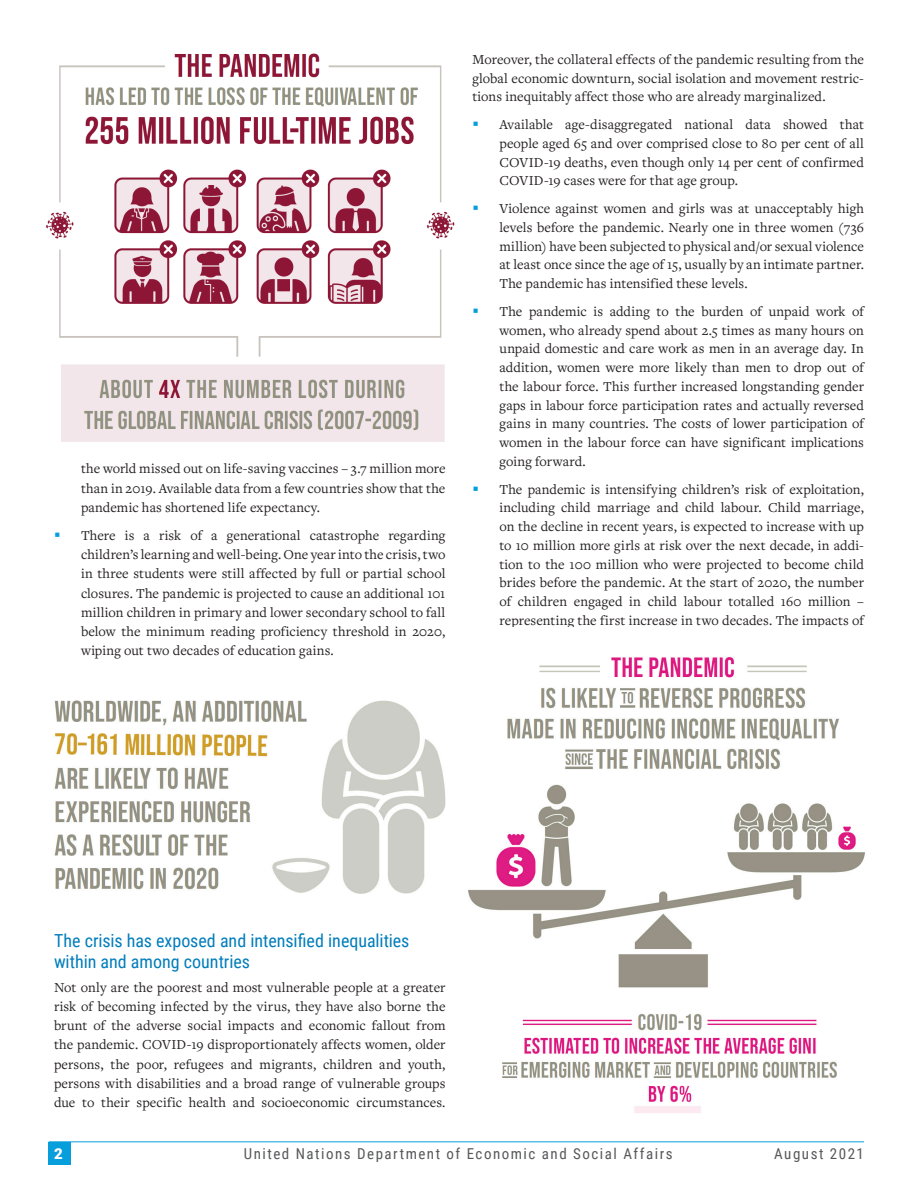
<style>
.page{position:relative;width:918px;height:1188px;background:#fff}
.page>*{position:absolute;margin:0;border:0;box-sizing:border-box;transform-origin:0 0}
.HL2{font:18px/21.5px "Roboto Condensed";color:#007dbb}
.t1{font:15px "Roboto Condensed";letter-spacing:.1em;color:#57585a}
.t2{font:900 15px "Roboto";color:#fff}
.BodyText1st{font:14.25px/18.8px "Freight Text Pro";letter-spacing:.005em;color:#231f20;text-align:justify}
</style>
<div class="page">
<div style="left:49px;top:1142px;width:22px;height:23px;background:#069edb"></div>
<hr style="left:49px;top:1141px;width:815px;height:1px;background:#069edb">
<img style="left:468px;top:657px;width:397px;height:456px">
<img style="left:46px;top:53px;width:409px;height:389px">
<img style="left:54px;top:700px;width:392px;height:194px">
<p class="BodyText1st" style="left:81px;top:459px;width:366px;line-height:19.2px">the world missed out on life-saving vaccines – 3.7 million more than in 2019. Available data from a few countries show that the pandemic has shortened life expectancy.</p>
<p class="BodyText1st" style="left:81px;top:525px;width:366px;line-height:19.2px">There is a risk of a generational catastrophe regarding children’s learning and well-being. One year into the crisis, two in three students were still affected by full or partial school closures. The pandemic is projected to cause an additional 101 million children in primary and lower secondary school to fall below the minimum reading proficiency threshold in 2020, wiping out two decades of education gains.</p>
<p class="BodyText1st" style="left:472px;top:49px;width:393px">Moreover, the collateral effects of the pandemic resulting from the global economic downturn, social isolation and movement restric&shy;tions inequitably affect those who are already marginalized.</p>
<p class="BodyText1st" style="left:500px;top:115px;width:366px">Available age-disaggregated national data showed that people aged 65 and over comprised close to 80 per cent of all COVID-19 deaths, even though only 14 per cent of confirmed COVID-19 cases were for that age group.</p>
<p class="BodyText1st" style="left:500px;top:199px;width:366px">Violence against women and girls was at unacceptably high levels before the pandemic. Nearly one in three women (736 million) have been subjected to physical and/or sexual violence at least once since the age of 15, usually by an intimate partner.<br>The pandemic has intensified these levels.</p>
<p class="BodyText1st" style="left:500px;top:301px;width:366px">The pandemic is adding to the burden of unpaid work of women, who already spend about 2.5 times as many hours on unpaid domestic and care work as men in an average day. In addition, women were more likely than men to drop out of the labour force. This further increased longstanding gender gaps in labour force participation rates and actually reversed gains in many countries. The costs of lower participation of women in the labour force can have significant implications going forward.</p>
<p class="BodyText1st" style="left:500px;top:479px;width:366px">The pandemic is intensifying children’s risk of exploitation, including child marriage and child labour. Child marriage, on the decline in recent years, is expected to increase with up to 10 million more girls at risk over the next decade, in addi&shy;tion to the 100 million who were projected to become child brides before the pandemic. At the start of 2020, the number of children engaged in child labour totalled 160 million – representing the first increase in two decades. The impacts of</p>
<p class="HL2" style="left:54px;top:929px;width:357px">The crisis has exposed and intensified inequalities within and among countries</p>
<p class="BodyText1st" style="left:54px;top:977px;width:393px;line-height:19.2px">Not only are the poorest and most vulnerable people at a greater risk of becoming infected by the virus, they have also borne the brunt of the adverse social impacts and economic fallout from the pandemic. COVID-19 disproportionately affects women, older persons, the poor, refugees and migrants, children and youth, persons with disabilities and a broad range of vulnerable groups due to their specific health and socioeconomic circumstances.</p>
<p class="t2" style="left:54px;top:1143px;width:10px">2</p>
<p class="t1" style="left:244px;top:1143px;width:430px">United Nations Department of Economic and Social Affairs</p>
<p class="t1" style="left:774px;top:1143px;width:91px">August 2021</p>
</div>
